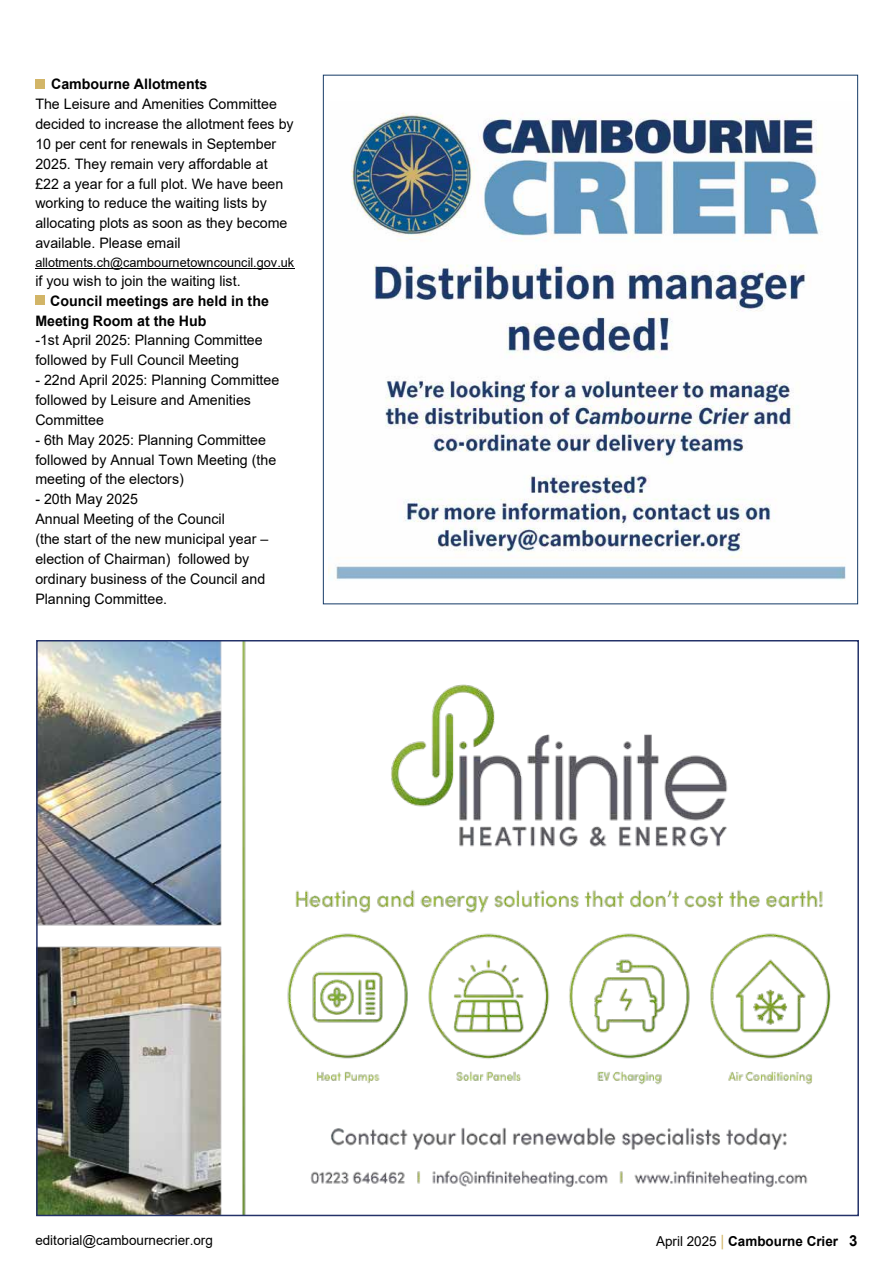
<style>
.page{position:relative;width:893px;height:1263px;background:#fff}
.page>*{position:absolute;margin:0;border:0;box-sizing:border-box;transform-origin:0 0}
.t1{font:14.4px/19.8px "Arial";color:#000}
.t2{font:700 14.4px/19.8px "Arial";color:#000}
.t3{font:13.65px "Arial";color:#000}
.t4{font:700 13.65px "Arial";color:#000}
.t5{font:12.9px "Arial";color:#000}
.s1{font-weight:400}
.s2{font-weight:400;font-size:15.15px;color:#d2b567}
.s3{font-size:15.15px}
</style>
<div class="page">
<hr style="left:35px;top:268px;width:259px;height:1px;background:#000">
<div style="left:35px;top:79px;width:10px;height:10px;background:#d2b567"></div>
<div style="left:35px;top:295px;width:10px;height:10px;background:#d2b567"></div>
<img style="left:329px;top:113px;width:517px;height:468px">
<img style="left:39px;top:643px;width:792px;height:570px">
<p class="t2" style="left:51px;top:74px;width:158px">Cambourne Allotments</p>
<p class="t1" style="left:35px;top:94px;width:260px">The Leisure and Amenities Committee decided to increase the allotment fees by 10 per cent for renewals in September 2025. They remain very affordable at £22 a year for a full plot. We have been working to reduce the waiting lists by allocating plots as soon as they become available. Please email</p>
<p class="t5" style="left:35px;top:253px;width:260px">allotments.ch@cambournetowncouncil.gov.uk</p>
<p class="t1" style="left:35px;top:271px;width:207px">if you wish to join the waiting list.</p>
<p class="t2" style="left:35px;top:291px;width:235px;text-indent:15px">Council meetings are held in the<br>Meeting Room at the Hub</p>
<p class="t1" style="left:35px;top:330px;width:229px">-1st April 2025: Planning Committee followed by Full Council Meeting</p>
<p class="t1" style="left:35px;top:370px;width:246px">- 22nd April 2025: Planning Committee followed by Leisure and Amenities<br>Committee</p>
<p class="t1" style="left:35px;top:430px;width:242px">- 6th May 2025: Planning Committee followed by Annual Town Meeting (the meeting of the electors)</p>
<p class="t1" style="left:35px;top:489px;width:235px">- 20th May 2025<br>Annual Meeting of the Council<br>(the start of the new municipal year – election of Chairman) followed by ordinary business of the Council and<br>Planning Committee.</p>
<p class="t3" style="left:35px;top:1231px;width:179px">editorial@cambournecrier.org</p>
<p class="t4" style="left:656px;top:1231px;width:203px"><span class="s1">April 2025</span> <span class="s2">|</span> Cambourne Crier <span class="s3">3</span></p>
</div>
